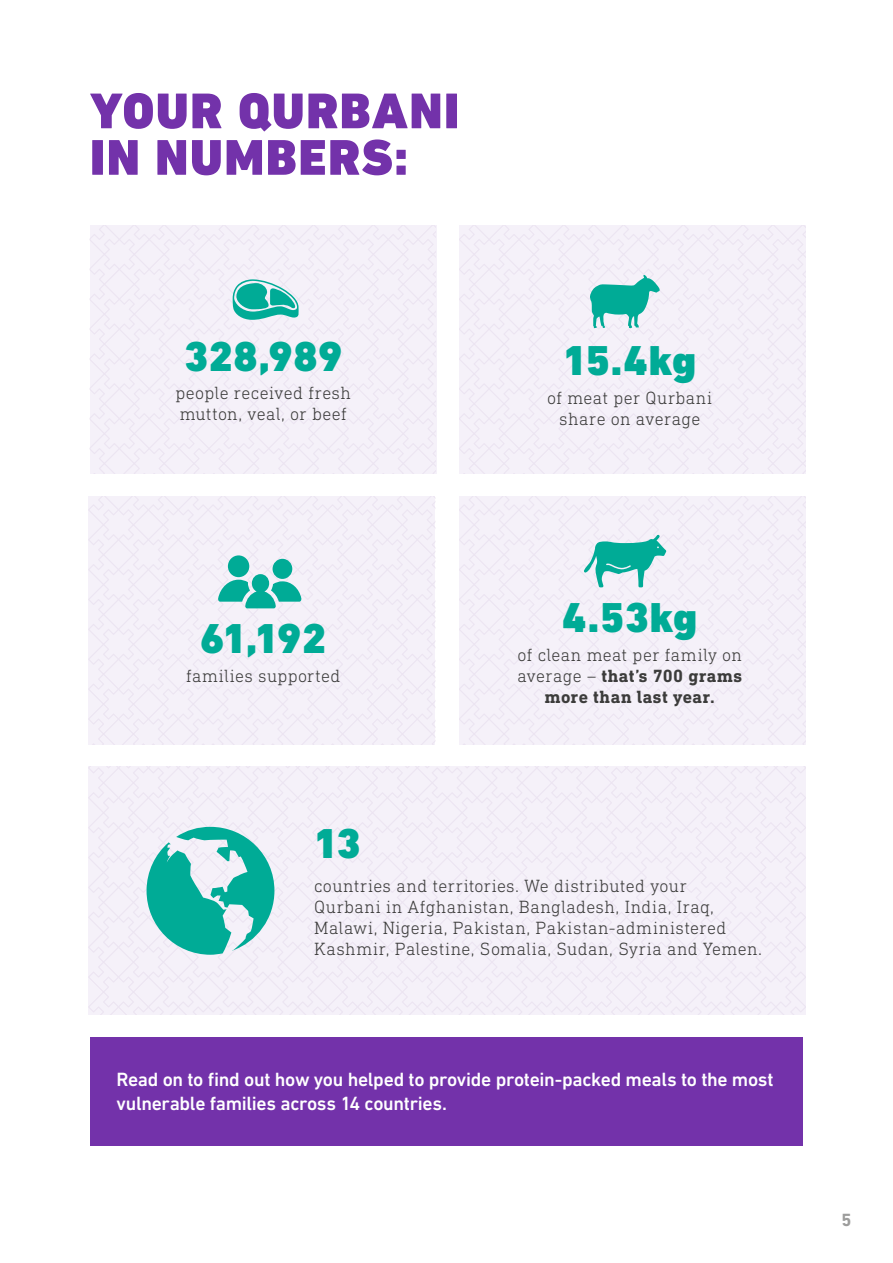
<style>
.page{position:relative;width:893px;height:1263px;background:#fff}
.page>*{position:absolute;margin:0;border:0;box-sizing:border-box;transform-origin:0 0}
.t1{font:900 51px/46.5px "DIN Next LT Pro";letter-spacing:.03em;color:#7332aa}
.price_handle{font:900 42.6px "DIN Next LT Pro";letter-spacing:.01em;color:#00ab96}
.Body_Copy{font:900 42.6px "DIN Next LT Pro";color:#00ab96}
.price_handle-2{font:500 19.5px/24px "DIN Next LT Pro";letter-spacing:-.015em;color:#fff}
.Body_Copy-2{font:300 18px/21px "DIN Next Slab Pro";letter-spacing:.025em;color:#3c3c3b}
.Body_Copy-3{font:700 18px/21px "DIN Next Slab Pro";letter-spacing:.03em;color:#3c3c3b;text-align:center}
.t2{font:700 18px "DIN Next LT Pro";color:#9d9d9c}
.s1{font-weight:300}
</style>
<div class="page">
<svg style="left:459px;top:496px;width:347px;height:248px"></svg>
<svg style="left:89px;top:767px;width:717px;height:248px"></svg>
<svg style="left:459px;top:226px;width:347px;height:248px"></svg>
<svg style="left:89px;top:226px;width:347px;height:248px"></svg>
<svg style="left:89px;top:496px;width:346px;height:248px"></svg>
<div style="left:90px;top:1037px;width:713px;height:108px;background:#7332aa"></div>
<p class="t1" style="left:90px;top:88px;width:371px">YOUR QURBANI<br>IN NUMBERS:</p>
<p class="price_handle" style="left:184px;top:331px;width:160px">328,989</p>
<p class="Body_Copy-2" style="left:175px;top:383px;width:177px">people received fresh mutton, veal, or beef</p>
<p class="price_handle" style="left:563px;top:335px;width:135px">15.4kg</p>
<p class="Body_Copy-2" style="left:547px;top:387px;width:166px;text-align:center">of meat per Qurbani share on average</p>
<p class="price_handle" style="left:200px;top:613px;width:128px">61,192</p>
<p class="Body_Copy-2" style="left:186px;top:665px;width:156px">families supported</p>
<p class="price_handle" style="left:562px;top:592px;width:137px">4.53kg</p>
<p class="Body_Copy-3" style="left:517px;top:644px;width:226px"><span class="s1">of clean meat per family on average –</span> that’s 700 grams more than last year.</p>
<p class="Body_Copy" style="left:314px;top:818px;width:48px">13</p>
<p class="Body_Copy-2" style="left:314px;top:875px;width:449px">countries and territories. We distributed your<br>Qurbani in Afghanistan, Bangladesh, India, Iraq, Malawi, Nigeria, Pakistan, Pakistan-administered Kashmir, Palestine, Somalia, Sudan, Syria and Yemen.</p>
<p class="price_handle-2" style="left:116px;top:1068px;width:659px">Read on to find out how you helped to provide protein-packed meals to the most vulnerable families across 14 countries.</p>
<p class="t2" style="left:841px;top:1209px;width:12px">5</p>
</div>
